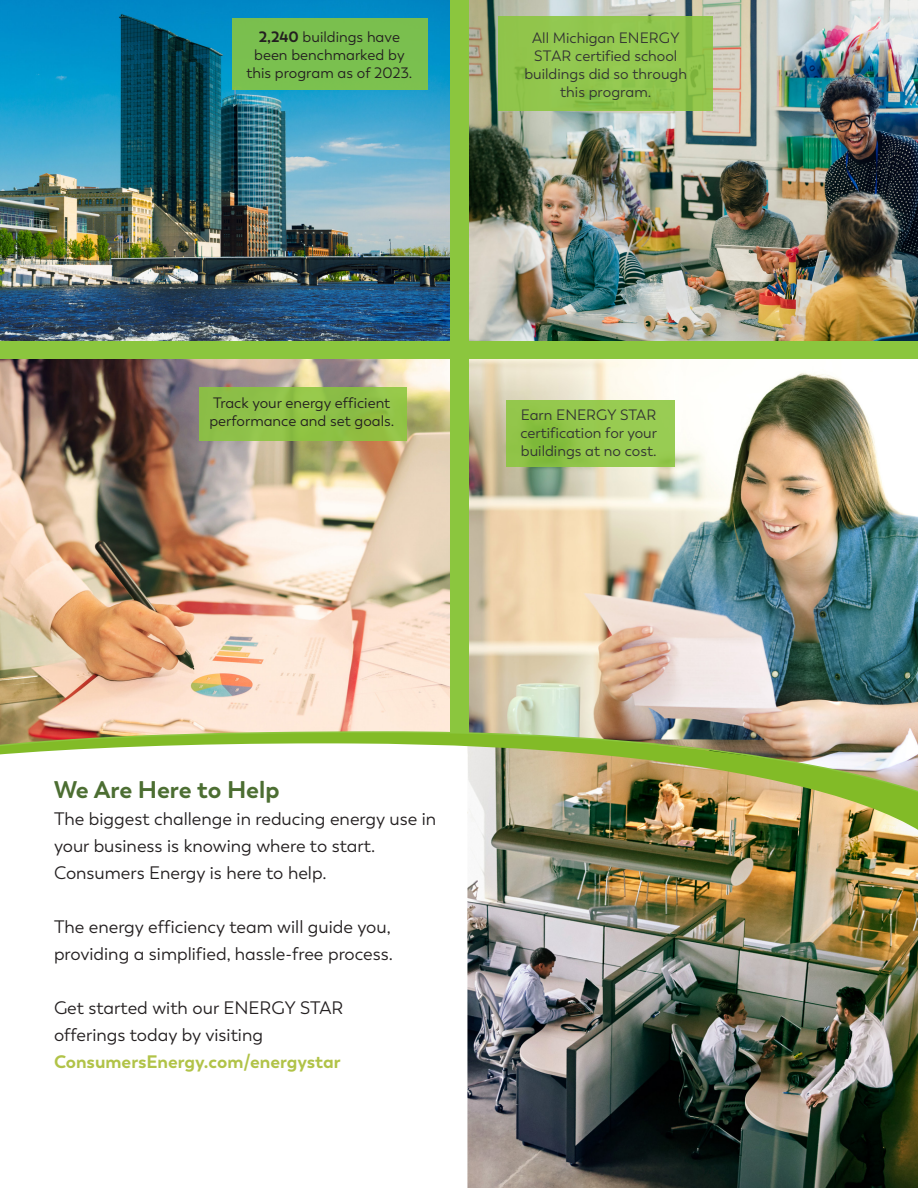
<style>
.page{position:relative;width:918px;height:1188px;background:#fff}
.page>*{position:absolute;margin:0;border:0;box-sizing:border-box;transform-origin:0 0}
.t1{font:700 24px "Boston";letter-spacing:-.01em;color:#4c6e32}
.t2{font:18px/27px "Boston";color:#231f20}
.t3{font:15px/18px "Boston";color:#323333;text-align:justify}
.t4{font:15px/18px "Boston";color:#231f20}
.s1{font-weight:700}
.s2{font-weight:700;color:#b1c348}
</style>
<div class="page">
<img style="left:468px;top:0;width:450px;height:341px">
<img style="left:0;top:0;width:450px;height:341px">
<div style="left:233px;top:18px;width:195px;height:72px;background:#7abf4f"></div>
<img style="left:468px;top:359px;width:450px;height:372px">
<svg style="left:498px;top:16px;width:214px;height:95px;background:#90c54c"></svg>
<img style="left:0;top:359px;width:450px;height:372px">
<div style="left:200px;top:387px;width:207px;height:54px;background:#8ec047"></div>
<svg style="left:507px;top:400px;width:168px;height:67px;background:#92c64b"></svg>
<div style="left:450px;top:0;width:18px;height:740px;background:#8bc63e"></div>
<div style="left:0;top:341px;width:918px;height:18px;background:#8bc63e"></div>
<img style="left:467px;top:839px;width:451px;height:349px">
<img style="left:0;top:733px;width:918px;height:106px">
<p class="t4" style="left:246px;top:28px;width:167px;text-align:center"><span class="s1">2,240</span> buildings have been benchmarked by this program as of 2023.</p>
<p class="t3" style="left:524px;top:29px;width:164px;text-align:center">All Michigan ENERGY<br>STAR certified school buildings did so through this program.</p>
<p class="t4" style="left:209px;top:395px;width:186px">Track your energy efficient performance and set goals.</p>
<p class="t3" style="left:520px;top:406px;width:138px">Earn ENERGY STAR certification for your buildings at no cost.</p>
<p class="t1" style="left:54px;top:774px;width:227px">We Are Here to Help</p>
<p class="t2" style="left:54px;top:805px;width:384px">The biggest challenge in reducing energy use in your business is knowing where to start.<br>Consumers Energy is here to help.</p>
<p class="t2" style="left:54px;top:913px;width:340px">The energy efficiency team will guide you, providing a simplified, hassle-free process.</p>
<p class="t2" style="left:54px;top:994px;width:291px">Get started with our ENERGY STAR offerings today by visiting<br><span class="s2">ConsumersEnergy.com/energystar</span></p>
</div>
